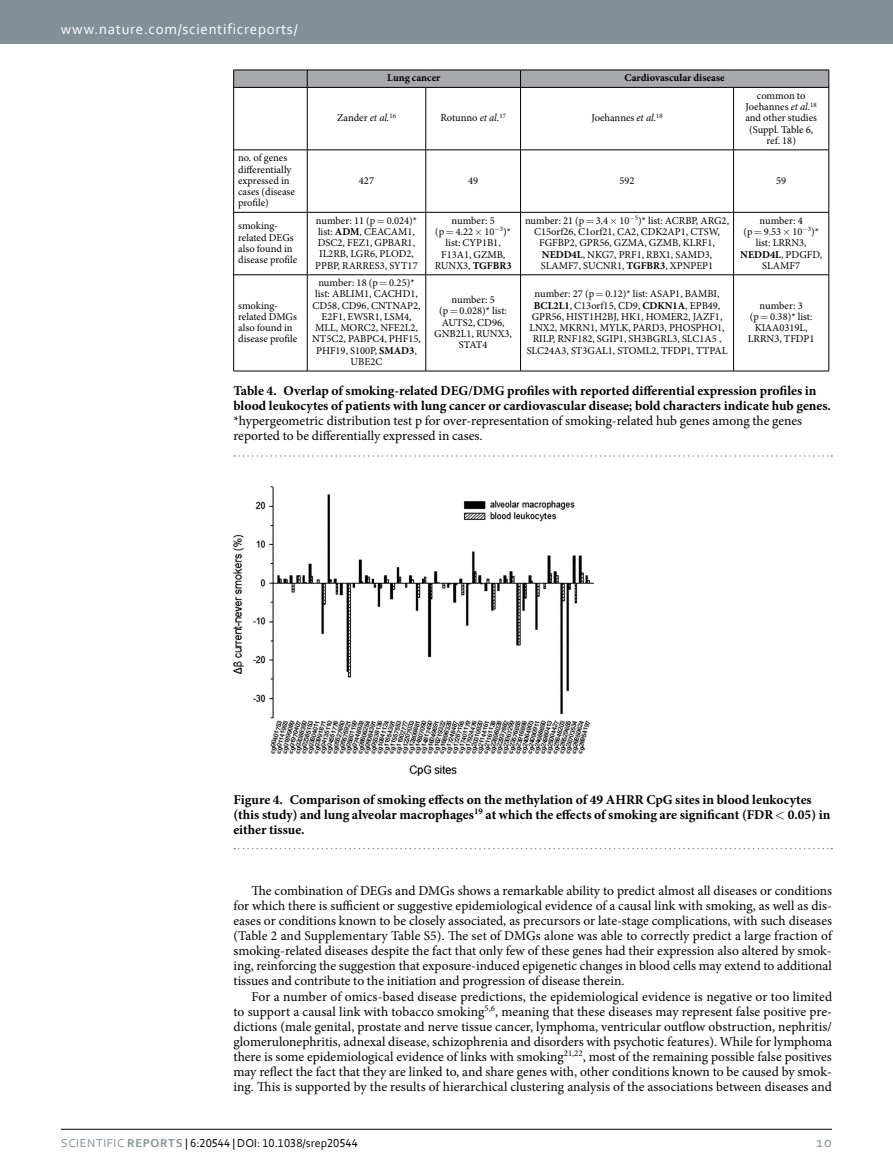
<style>
.page{position:relative;width:893px;height:1174px;background:#fff}
.page>*{position:absolute;margin:0;border:0;box-sizing:border-box;transform-origin:0 0}
.t1{font:15px "Corbel";letter-spacing:.045em;color:#fff}
.t2{font:15px "Corbel";color:#839097}
.t3{font:13.5px/15px "Minion Pro";color:#000;text-align:justify}
.t4{font:700 13.5px/15px "Minion Pro";color:#000}
.t5{font:12px "Corbel";color:#000}
.t6{font:10.5px/11.2px "Minion Pro";color:#000;text-align:center}
.t7{font:700 10.5px "Minion Pro";color:#000}
.s1{font-style:italic}
.s2{font-weight:700}
.s3{color:#839097}
.s4{font-weight:700;color:#839097}
</style>
<div class="page">
<div style="left:0;top:0;width:893px;height:43px;background:#839097"></div>
<hr style="left:61px;top:1129px;width:771px;height:1px;background:#000">
<svg style="left:234px;top:455px;width:598px;height:2px"></svg>
<hr style="left:233px;top:87px;width:74px;height:1px;background:#000">
<hr style="left:307px;top:87px;width:119px;height:1px;background:#000">
<hr style="left:426px;top:87px;width:95px;height:1px;background:#000">
<svg style="left:233px;top:70px;width:597px;height:17px;background:#a1a2a5"></svg>
<hr style="left:521px;top:87px;width:213px;height:1px;background:#000">
<hr style="left:734px;top:87px;width:95px;height:1px;background:#000">
<hr style="left:233px;top:88px;width:1px;height:62px;background:#000">
<hr style="left:307px;top:88px;width:1px;height:62px;background:#000">
<hr style="left:425px;top:88px;width:1px;height:62px;background:#000">
<hr style="left:520px;top:88px;width:1px;height:62px;background:#000">
<hr style="left:733px;top:88px;width:1px;height:62px;background:#000">
<hr style="left:829px;top:88px;width:1px;height:62px;background:#000">
<hr style="left:233px;top:150px;width:74px;height:1px;background:#000">
<hr style="left:233px;top:150px;width:1px;height:62px;background:#000">
<hr style="left:307px;top:150px;width:119px;height:1px;background:#000">
<hr style="left:307px;top:150px;width:1px;height:62px;background:#000">
<hr style="left:426px;top:150px;width:95px;height:1px;background:#000">
<hr style="left:425px;top:150px;width:1px;height:62px;background:#000">
<hr style="left:521px;top:150px;width:213px;height:1px;background:#000">
<hr style="left:520px;top:150px;width:1px;height:62px;background:#000">
<hr style="left:734px;top:150px;width:95px;height:1px;background:#000">
<hr style="left:733px;top:150px;width:1px;height:62px;background:#000">
<hr style="left:829px;top:150px;width:1px;height:62px;background:#000">
<hr style="left:233px;top:212px;width:74px;height:1px;background:#000">
<hr style="left:233px;top:212px;width:1px;height:62px;background:#000">
<hr style="left:307px;top:212px;width:119px;height:1px;background:#000">
<hr style="left:307px;top:212px;width:1px;height:62px;background:#000">
<hr style="left:426px;top:212px;width:95px;height:1px;background:#000">
<hr style="left:425px;top:212px;width:1px;height:62px;background:#000">
<hr style="left:521px;top:212px;width:213px;height:1px;background:#000">
<hr style="left:520px;top:212px;width:1px;height:62px;background:#000">
<hr style="left:734px;top:212px;width:95px;height:1px;background:#000">
<hr style="left:733px;top:212px;width:1px;height:62px;background:#000">
<hr style="left:829px;top:212px;width:1px;height:62px;background:#000">
<hr style="left:233px;top:274px;width:74px;height:1px;background:#000">
<hr style="left:233px;top:275px;width:1px;height:96px;background:#000">
<hr style="left:233px;top:371px;width:74px;height:1px;background:#000">
<hr style="left:307px;top:274px;width:119px;height:1px;background:#000">
<hr style="left:307px;top:275px;width:1px;height:96px;background:#000">
<hr style="left:307px;top:371px;width:119px;height:1px;background:#000">
<hr style="left:426px;top:274px;width:95px;height:1px;background:#000">
<hr style="left:425px;top:275px;width:1px;height:96px;background:#000">
<hr style="left:426px;top:371px;width:95px;height:1px;background:#000">
<hr style="left:521px;top:274px;width:213px;height:1px;background:#000">
<hr style="left:520px;top:275px;width:1px;height:96px;background:#000">
<hr style="left:521px;top:371px;width:213px;height:1px;background:#000">
<hr style="left:734px;top:274px;width:95px;height:1px;background:#000">
<hr style="left:733px;top:275px;width:1px;height:96px;background:#000">
<hr style="left:829px;top:275px;width:1px;height:96px;background:#000">
<hr style="left:734px;top:371px;width:95px;height:1px;background:#000">
<img style="left:233px;top:486px;width:360px;height:289px">
<svg style="left:234px;top:848px;width:598px;height:1px"></svg>
<p class="t1" style="left:61px;top:19px;width:238px">www.nature.com/scientificreports/</p>
<p class="t6" style="left:238px;top:152px;width:58px;text-align:left">no. of genes differentially expressed in cases (disease profile)</p>
<p class="t7" style="left:387px;top:71px;width:55px">Lung cancer</p>
<p class="t7" style="left:625px;top:71px;width:102px">Cardiovascular disease</p>
<p class="t6" style="left:337px;top:112px;width:60px">Zander <span class="s1">et al.</span><sup>16</sup></p>
<p class="t6" style="left:440px;top:112px;width:67px">Rotunno <span class="s1">et al.</span><sup>17</sup></p>
<p class="t6" style="left:591px;top:112px;width:73px">Joehannes <span class="s1">et al.</span><sup>18</sup></p>
<p class="t6" style="left:745px;top:90px;width:73px">common to<br>Joehannes <span class="s1">et al.</span><sup>18 </sup>and other studies (Suppl. Table 6, ref. 18)</p>
<p class="t6" style="left:359px;top:175px;width:17px">427</p>
<p class="t6" style="left:468px;top:175px;width:12px">49</p>
<p class="t6" style="left:619px;top:175px;width:17px">592</p>
<p class="t6" style="left:776px;top:175px;width:12px">59</p>
<p class="t6" style="left:238px;top:220px;width:61px;text-align:left">smoking&shy;related DEGs also found in disease profile</p>
<p class="t6" style="left:315px;top:215px;width:104px">number: 11 (p 0.024)* list: <span class="s2">ADM</span>, CEACAM1,<br>DSC2, FEZ1, GPBAR1,<br>IL2RB, LGR6, PLOD2,<br>PPBP, RARRES3, SYT17</p>
<p class="t6" style="left:435px;top:215px;width:78px">number: 5<br>(p 4.22 10−<sup>3</sup>)* list: CYP1B1,<br>F13A1, GZMB,<br>RUNX3, <span class="s2">TGFBR3</span></p>
<p class="t6" style="left:525px;top:215px;width:205px">number: 21 (p 3.4 10−<sup>5</sup>)* list: ACRBP, ARG2, C15orf26, C1orf21, CA2, CDK2AP1, CTSW, FGFBP2, GPR56, GZMA, GZMB, KLRF1, <span class="s2">NEDD4L</span>, NKG7, PRF1, RBX1, SAMD3, SLAMF7, SUCNR1, <span class="s2">TGFBR3</span>, XPNPEP1</p>
<p class="t6" style="left:740px;top:215px;width:83px">number: 4<br>(p 9.53 10−<sup>3</sup>)* list: LRRN3,<br><span class="s2">NEDD4L</span>, PDGFD,<br>SLAMF7</p>
<p class="t6" style="left:238px;top:300px;width:61px;text-align:left">smoking&shy;related DMGs also found in disease profile</p>
<p class="t6" style="left:312px;top:277px;width:110px">number: 18 (p 0.25)* list: ABLIM1, CACHD1,<br>CD58, CD96, CNTNAP2,<br>E2F1, EWSR1, LSM4,<br>MLL, MORC2, NFE2L2,<br>NT5C2, PABPC4, PHF15,<br>PHF19, S100P, <span class="s2">SMAD3</span>,<br>UBE2C</p>
<p class="t6" style="left:434px;top:294px;width:79px">number: 5<br>(p 0.028)* list:<br>AUTS2, CD96,<br>GNB2L1, RUNX3,<br>STAT4</p>
<p class="t6" style="left:527px;top:288px;width:202px">number: 27 (p 0.12)* list: ASAP1, BAMBI, <span class="s2">BCL2L1</span>, C13orf15, CD9, <span class="s2">CDKN1A</span>, EPB49, GPR56, HIST1H2BJ, HK1, HOMER2, JAZF1, LNX2, MKRN1, MYLK, PARD3, PHOSPHO1, RILP, RNF182, SGIP1, SH3BGRL3, SLC1A5 , SLC24A3, ST3GAL1, STOML2, TFDP1, TTPAL</p>
<p class="t6" style="left:748px;top:300px;width:68px">number: 3<br>(p 0.38)* list:<br>KIAA0319L,<br>LRRN3, TFDP1</p>
<p class="t4" style="left:233px;top:383px;width:599px">Table 4. Overlap of smoking-related DEG/DMG profiles with reported differential expression profiles in blood leukocytes of patients with lung cancer or cardiovascular disease; bold characters indicate hub genes.</p>
<p class="t3" style="left:233px;top:413px;width:570px">*hypergeometric distribution test p for over-representation of smoking-related hub genes among the genes reported to be differentially expressed in cases.</p>
<p class="t4" style="left:233px;top:791px;width:598px">Figure 4. Comparison of smoking effects on the methylation of 49 AHRR CpG sites in blood leukocytes (this study) and lung alveolar macrophages<sup>19</sup> at which the effects of smoking are significant (FDR 0.05) in either tissue.</p>
<p class="t3" style="left:233px;top:883px;width:600px;text-indent:18px">The combination of DEGs and DMGs shows a remarkable ability to predict almost all diseases or conditions for which there is sufficient or suggestive epidemiological evidence of a causal link with smoking, as well as dis&shy;eases or conditions known to be closely associated, as precursors or late-stage complications, with such diseases (Table 2 and Supplementary Table S5). The set of DMGs alone was able to correctly predict a large fraction of smoking-related diseases despite the fact that only few of these genes had their expression also altered by smok&shy;ing, reinforcing the suggestion that exposure-induced epigenetic changes in blood cells may extend to additional tissues and contribute to the initiation and progression of disease therein.</p>
<p class="t3" style="left:233px;top:988px;width:600px;text-indent:18px">For a number of omics-based disease predictions, the epidemiological evidence is negative or too limited to support a causal link with tobacco smoking<sup>5,6</sup>, meaning that these diseases may represent false positive pre&shy;dictions (male genital, prostate and nerve tissue cancer, lymphoma, ventricular outflow obstruction, nephritis/ glomerulonephritis, adnexal disease, schizophrenia and disorders with psychotic features). While for lymphoma there is some epidemiological evidence of links with smoking<sup>21,22</sup>, most of the remaining possible false positives may reflect the fact that they are linked to, and share genes with, other conditions known to be caused by smok&shy;ing. This is supported by the results of hierarchical clustering analysis of the associations between diseases and</p>
<p class="t5" style="left:61px;top:1135px;width:298px"><span class="s3">Scientific</span> <span class="s4">REPORTS</span> | 6:20544 | DOI: 10.1038/srep20544</p>
<p class="t2" style="left:816px;top:1132px;width:17px">10</p>
</div>
